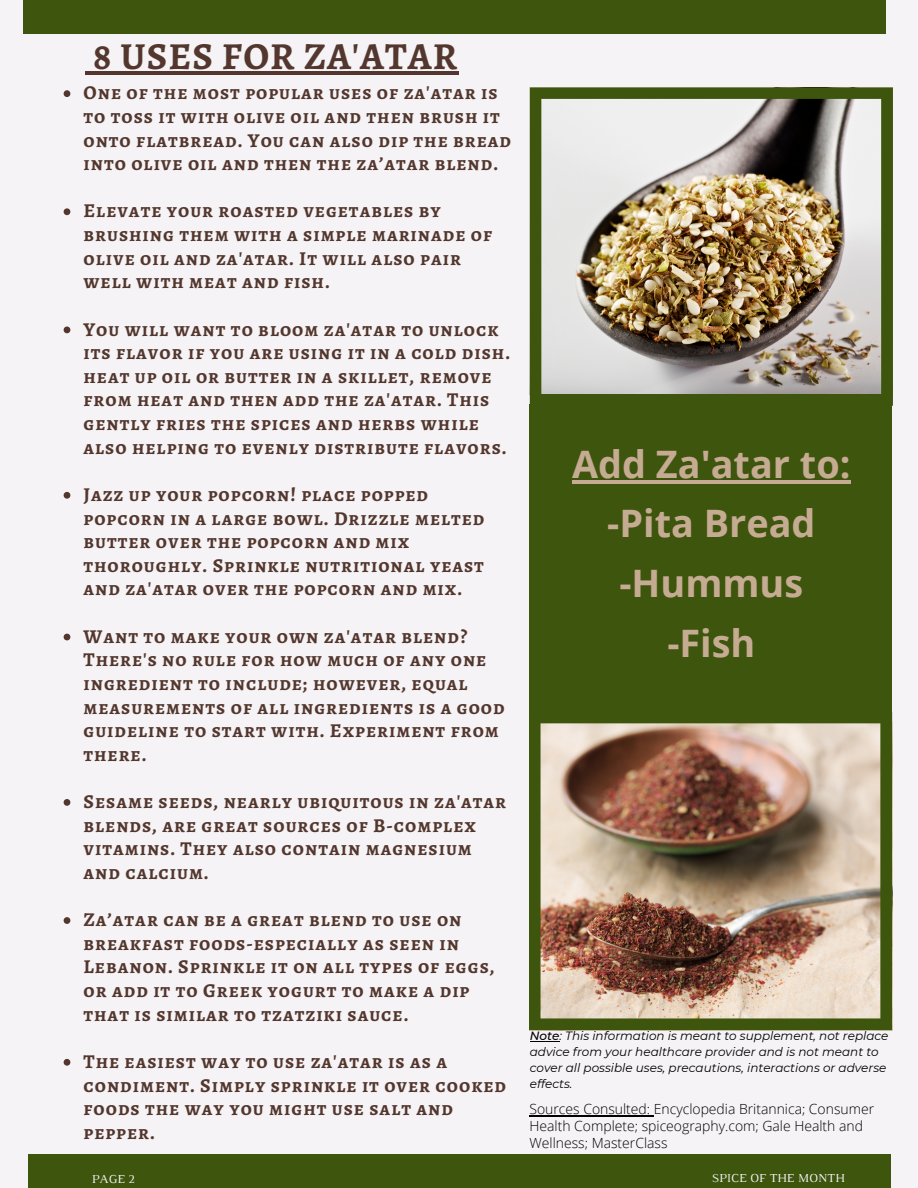
<style>
.page{position:relative;width:918px;height:1188px;background:#f5f3f5}
.page>*{position:absolute;margin:0;border:0;box-sizing:border-box;transform-origin:0 0}
.t1{font:700 38.25px "Alegreya";letter-spacing:.03em;color:#53372e}
.t2{font:700 37.8px/59.7px "Open Sans";color:#c6ab93;text-align:center}
.t3{font:700 19.65px/23.7px "Alegreya SC";letter-spacing:.05em;color:#53372e}
.t4{font:300 13.95px/16.8px "Open Sans";color:#000}
.t5{font:12.45px "Luthier";color:#f5f3f5}
.t6{font:italic 12px/16px "Montserrat";color:#000}
.s1{font-weight:500}
</style>
<div class="page">
<div style="left:28px;top:1154px;width:863px;height:34px;background:#3d550c"></div>
<div style="left:24px;top:0;width:862px;height:33px;background:#3d550c"></div>
<div style="left:530px;top:405px;width:362px;height:308px;background:#3d550c"></div>
<img style="left:529px;top:712px;width:363px;height:318px">
<img style="left:530px;top:87px;width:363px;height:319px">
<hr style="left:572px;top:480px;width:279px;height:3px;background:#c6ab93">
<svg style="left:64px;top:90px;width:6px;height:7px"></svg>
<svg style="left:64px;top:208px;width:6px;height:7px"></svg>
<svg style="left:64px;top:327px;width:6px;height:6px"></svg>
<svg style="left:64px;top:492px;width:6px;height:7px"></svg>
<svg style="left:64px;top:634px;width:6px;height:6px"></svg>
<svg style="left:64px;top:799px;width:6px;height:7px"></svg>
<svg style="left:64px;top:917px;width:6px;height:7px"></svg>
<svg style="left:64px;top:1059px;width:6px;height:7px"></svg>
<svg style="left:85px;top:71px;width:8px;height:4px"></svg>
<hr style="left:93px;top:71px;width:366px;height:4px;background:#53372e">
<hr style="left:530px;top:1115px;width:124px;height:1px;background:#000">
<svg style="left:530px;top:1041px;width:29px;height:1px"></svg>
<h1 class="t1" style="left:93px;top:30px;width:366px">8 USES FOR ZA'ATAR</h1>
<p class="t3" style="left:84px;top:81px;width:429px">One of the most popular uses of za'atar is to toss it with olive oil and then brush it onto flatbread. You can also dip the bread into olive oil and then the za’atar blend.</p>
<p class="t3" style="left:84px;top:199px;width:410px">Elevate your roasted vegetables by brushing them with a simple marinade of olive oil and za'atar. It will also pair well with meat and fish.</p>
<p class="t3" style="left:84px;top:317px;width:428px">You will want to bloom za'atar to unlock its flavor if you are using it in a cold dish. heat up oil or butter in a skillet, remove from heat and then add the za'atar. This gently fries the spices and herbs while also helping to evenly distribute flavors.</p>
<p class="t3" style="left:84px;top:482px;width:402px">Jazz up your popcorn! place popped popcorn in a large bowl. Drizzle melted butter over the popcorn and mix thoroughly. Sprinkle nutritional yeast and za'atar over the popcorn and mix.</p>
<p class="t3" style="left:84px;top:624px;width:423px">Want to make your own za'atar blend?<br>There's no rule for how much of any one ingredient to include; however, equal measurements of all ingredients is a good guideline to start with. Experiment from there.</p>
<p class="t3" style="left:84px;top:790px;width:424px">Sesame seeds, nearly ubiquitous in za'atar blends, are great sources of B-complex vitamins. They also contain magnesium and calcium.</p>
<p class="t3" style="left:84px;top:908px;width:412px">Za’atar can be a great blend to use on breakfast foods-especially as seen in Lebanon. Sprinkle it on all types of eggs, or add it to Greek yogurt to make a dip that is similar to tzatziki sauce.</p>
<p class="t3" style="left:84px;top:1049px;width:424px">The easiest way to use za'atar is as a condiment. Simply sprinkle it over cooked foods the way you might use salt and pepper.</p>
<h2 class="t2" style="left:572px;top:433px;width:280px">Add Za'atar to: -Pita Bread -Hummus -Fish</h2>
<p class="t6" style="left:530px;top:1028px;width:360px"><span class="s1">Note</span>: This information is meant to supplement, not replace advice from your healthcare provider and is not meant to cover all possible uses, precautions, interactions or adverse effects.</p>
<p class="t4" style="left:530px;top:1100px;width:346px">Sources Consulted: Encyclopedia Britannica; Consumer<br>Health Complete; spiceography.com; Gale Health and<br>Wellness; MasterClass</p>
<p class="t5" style="left:92px;top:1174px;width:44px">PAGE 2</p>
<p class="t5" style="left:712px;top:1173px;width:134px">SPICE OF THE MONTH</p>
</div>
